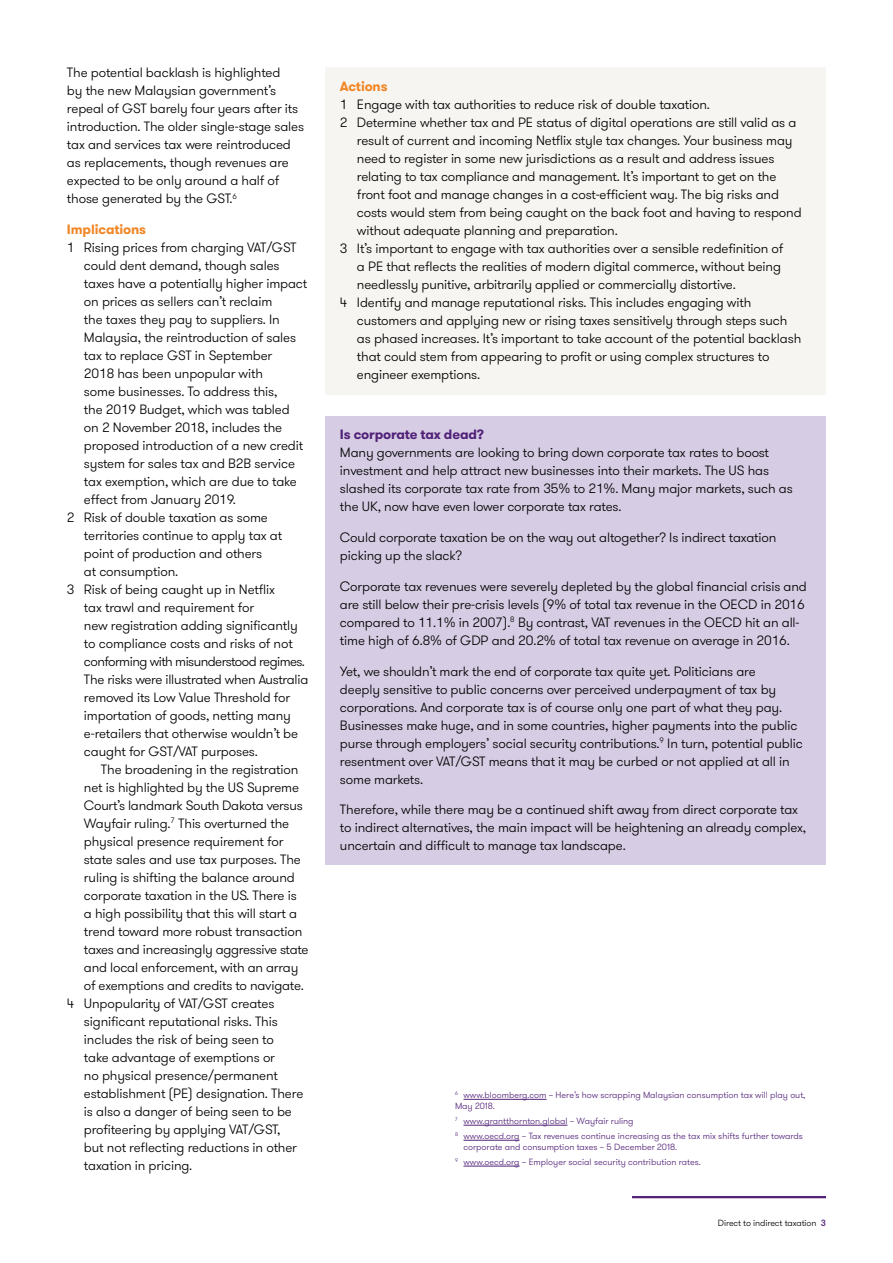
<style>
.page{position:relative;width:893px;height:1263px;background:#fff}
.page>*{position:absolute;margin:0;border:0;box-sizing:border-box;transform-origin:0 0}
.t1{font:300 13.5px/18px "GT Walsheim Pro";letter-spacing:-.01em;color:#000}
.t2{font:300 13.5px "GT Walsheim Pro";letter-spacing:-.04em;color:#000}
.t3{font:700 13.5px "GT Walsheim Pro";letter-spacing:-.01em;color:#f18625}
.t4{font:700 13.5px "GT Walsheim Pro";letter-spacing:-.01em;color:#512178}
.t5{font:300 9px/15px "GT Walsheim Pro";color:#512178}
.t6{font:300 9px "GT Walsheim Pro";letter-spacing:-.01em;color:#000}
.s1{font-weight:500;color:#512178}
</style>
<div class="page">
<hr style="left:632px;top:1196px;width:194px;height:2px;background:#512178">
<hr style="left:463px;top:1099px;width:83px;height:1px;background:#512178">
<hr style="left:463px;top:1125px;width:104px;height:1px;background:#512178">
<hr style="left:463px;top:1140px;width:57px;height:1px;background:#512178">
<hr style="left:463px;top:1166px;width:57px;height:1px;background:#512178">
<div style="left:326px;top:67px;width:500px;height:327px;background:#f7f5f2"></div>
<div style="left:326px;top:416px;width:500px;height:448px;background:#d6cde4"></div>
<p class="t1" style="left:67px;top:64px;width:239px">The potential backlash is highlighted<br>by the new Malaysian government’s repeal of GST barely four years after its introduction. The older single-stage sales tax and services tax were reintroduced as replacements, though revenues are expected to be only around a half of those generated by the GST.<sup>6</sup></p>
<p class="t3" style="left:67px;top:220px;width:81px">Implications</p>
<p class="t1" style="left:67px;top:238px;width:231px">1 Rising prices from charging VAT/GST</p>
<p class="t1" style="left:84px;top:256px;width:197px">could dent demand, though sales</p>
<p class="t1" style="left:84px;top:274px;width:225px">taxes have a potentially higher impact</p>
<p class="t1" style="left:84px;top:292px;width:190px">on prices as sellers can’t reclaim</p>
<p class="t1" style="left:84px;top:310px;width:197px">the taxes they pay to suppliers. In</p>
<p class="t1" style="left:84px;top:328px;width:214px">Malaysia, the reintroduction of sales</p>
<p class="t1" style="left:84px;top:346px;width:190px">tax to replace GST in September</p>
<p class="t1" style="left:84px;top:364px;width:181px">2018 has been unpopular with</p>
<p class="t1" style="left:84px;top:382px;width:195px">some businesses. To address this,</p>
<p class="t1" style="left:84px;top:400px;width:207px">the 2019 Budget, which was tabled</p>
<p class="t1" style="left:84px;top:418px;width:200px">on 2 November 2018, includes the</p>
<p class="t1" style="left:84px;top:436px;width:221px">proposed introduction of a new credit</p>
<p class="t1" style="left:84px;top:454px;width:213px">system for sales tax and B2B service</p>
<p class="t1" style="left:84px;top:472px;width:214px">tax exemption, which are due to take</p>
<p class="t1" style="left:84px;top:490px;width:153px">effect from January 2019.</p>
<p class="t1" style="left:67px;top:508px;width:202px">2 Risk of double taxation as some</p>
<p class="t1" style="left:84px;top:526px;width:200px">territories continue to apply tax at</p>
<p class="t1" style="left:84px;top:544px;width:180px">point of production and others</p>
<p class="t1" style="left:84px;top:562px;width:96px">at consumption.</p>
<p class="t1" style="left:67px;top:580px;width:209px">3 Risk of being caught up in Netflix</p>
<p class="t1" style="left:84px;top:598px;width:172px">tax trawl and requirement for</p>
<p class="t1" style="left:84px;top:616px;width:215px">new registration adding significantly</p>
<p class="t1" style="left:84px;top:634px;width:210px">to compliance costs and risks of not</p>
<p class="t2" style="left:84px;top:653px;width:223px">conforming with misunderstood regimes.</p>
<p class="t1" style="left:84px;top:670px;width:226px">The risks were illustrated when Australia</p>
<p class="t1" style="left:84px;top:688px;width:208px">removed its Low Value Threshold for</p>
<p class="t1" style="left:84px;top:706px;width:208px">importation of goods, netting many</p>
<p class="t1" style="left:84px;top:724px;width:216px">e-retailers that otherwise wouldn’t be</p>
<p class="t1" style="left:84px;top:742px;width:175px">caught for GST/VAT purposes.</p>
<p class="t1" style="left:101px;top:760px;width:199px">The broadening in the registration</p>
<p class="t1" style="left:84px;top:778px;width:217px">net is highlighted by the US Supreme</p>
<p class="t1" style="left:84px;top:796px;width:220px">Court’s landmark South Dakota versus</p>
<p class="t1" style="left:84px;top:814px;width:207px">Wayfair ruling.<sup>7</sup> This overturned the</p>
<p class="t1" style="left:84px;top:832px;width:201px">physical presence requirement for</p>
<p class="t1" style="left:84px;top:850px;width:218px">state sales and use tax purposes. The</p>
<p class="t1" style="left:84px;top:868px;width:212px">ruling is shifting the balance around</p>
<p class="t1" style="left:84px;top:886px;width:214px">corporate taxation in the US. There is</p>
<p class="t1" style="left:84px;top:904px;width:215px">a high possibility that this will start a</p>
<p class="t1" style="left:84px;top:922px;width:220px">trend toward more robust transaction</p>
<p class="t1" style="left:84px;top:940px;width:226px">taxes and increasingly aggressive state</p>
<p class="t1" style="left:84px;top:958px;width:216px">and local enforcement, with an array</p>
<p class="t1" style="left:84px;top:976px;width:221px">of exemptions and credits to navigate.</p>
<p class="t1" style="left:67px;top:994px;width:209px">4 Unpopularity of VAT/GST creates</p>
<p class="t1" style="left:84px;top:1012px;width:195px">significant reputational risks. This</p>
<p class="t1" style="left:84px;top:1030px;width:191px">includes the risk of being seen to</p>
<p class="t1" style="left:84px;top:1048px;width:193px">take advantage of exemptions or</p>
<p class="t1" style="left:84px;top:1066px;width:195px">no physical presence/permanent</p>
<p class="t1" style="left:84px;top:1084px;width:221px">establishment (PE) designation. There</p>
<p class="t1" style="left:84px;top:1102px;width:209px">is also a danger of being seen to be</p>
<p class="t1" style="left:84px;top:1120px;width:198px">profiteering by applying VAT/GST,</p>
<p class="t1" style="left:84px;top:1138px;width:215px">but not reflecting reductions in other</p>
<p class="t1" style="left:84px;top:1156px;width:110px">taxation in pricing.</p>
<p class="t3" style="left:340px;top:77px;width:49px">Actions</p>
<p class="t1" style="left:340px;top:95px;width:372px">1 Engage with tax authorities to reduce risk of double taxation.</p>
<p class="t1" style="left:340px;top:113px;width:458px">2 Determine whether tax and PE status of digital operations are still valid as a</p>
<p class="t1" style="left:357px;top:131px;width:437px">result of current and incoming Netflix style tax changes. Your business may</p>
<p class="t1" style="left:357px;top:149px;width:419px">need to register in some new jurisdictions as a result and address issues</p>
<p class="t1" style="left:357px;top:167px;width:421px">relating to tax compliance and management. It’s important to get on the</p>
<p class="t1" style="left:357px;top:185px;width:423px">front foot and manage changes in a cost-efficient way. The big risks and</p>
<p class="t1" style="left:357px;top:203px;width:446px">costs would stem from being caught on the back foot and having to respond</p>
<p class="t1" style="left:357px;top:221px;width:262px">without adequate planning and preparation.</p>
<p class="t1" style="left:340px;top:239px;width:445px">3 It’s important to engage with tax authorities over a sensible redefinition of</p>
<p class="t1" style="left:357px;top:257px;width:425px">a PE that reflects the realities of modern digital commerce, without being</p>
<p class="t1" style="left:357px;top:275px;width:380px">needlessly punitive, arbitrarily applied or commercially distortive.</p>
<p class="t1" style="left:340px;top:293px;width:413px">4 Identify and manage reputational risks. This includes engaging with</p>
<p class="t1" style="left:357px;top:311px;width:432px">customers and applying new or rising taxes sensitively through steps such</p>
<p class="t1" style="left:357px;top:329px;width:446px">as phased increases. It’s important to take account of the potential backlash</p>
<p class="t1" style="left:357px;top:347px;width:414px">that could stem from appearing to profit or using complex structures to</p>
<p class="t1" style="left:357px;top:365px;width:125px">engineer exemptions.</p>
<p class="t4" style="left:340px;top:426px;width:146px">Is corporate tax dead?</p>
<p class="t1" style="left:340px;top:444px;width:454px">Many governments are looking to bring down corporate tax rates to boost investment and help attract new businesses into their markets. The US has slashed its corporate tax rate from 35% to 21%. Many major markets, such as the UK, now have even lower corporate tax rates.</p>
<p class="t1" style="left:340px;top:529px;width:438px">Could corporate taxation be on the way out altogether? Is indirect taxation picking up the slack?</p>
<p class="t1" style="left:340px;top:577px;width:468px">Corporate tax revenues were severely depleted by the global financial crisis and are still below their pre-crisis levels (9% of total tax revenue in the OECD in 2016 compared to 11.1% in 2007).<sup>8</sup> By contrast, VAT revenues in the OECD hit an all&shy;time high of 6.8% of GDP and 20.2% of total tax revenue on average in 2016.</p>
<p class="t1" style="left:340px;top:662px;width:464px">Yet, we shouldn’t mark the end of corporate tax quite yet. Politicians are<br>deeply sensitive to public concerns over perceived underpayment of tax by corporations. And corporate tax is of course only one part of what they pay.<br>Businesses make huge, and in some countries, higher payments into the public purse through employers’ social security contributions.<sup>9</sup> In turn, potential public resentment over VAT/GST means that it may be curbed or not applied at all in some markets.</p>
<p class="t1" style="left:340px;top:801px;width:468px">Therefore, while there may be a continued shift away from direct corporate tax to indirect alternatives, the main impact will be heightening an already complex, uncertain and difficult to manage tax landscape.</p>
<p class="t5" style="left:455px;top:1090px;width:352px;line-height:10.8px"><sup>6</sup> www.bloomberg.com – Here’s how scrapping Malaysian consumption tax will play out,<br>May 2018.</p>
<p class="t5" style="left:455px;top:1114px;width:349px"><sup>7</sup> www.grantthornton.global – Wayfair ruling<br><sup>8</sup> www.oecd.org – Tax revenues continue increasing as the tax mix shifts further towards</p>
<p class="t5" style="left:455px;top:1140px;width:247px;text-indent:9px">corporate and consumption taxes – 5 December 2018.<br><sup>9</sup> www.oecd.org – Employer social security contribution rates.</p>
<p class="t6" style="left:718px;top:1217px;width:110px">Direct to indirect taxation <span class="s1">3</span></p>
</div>
